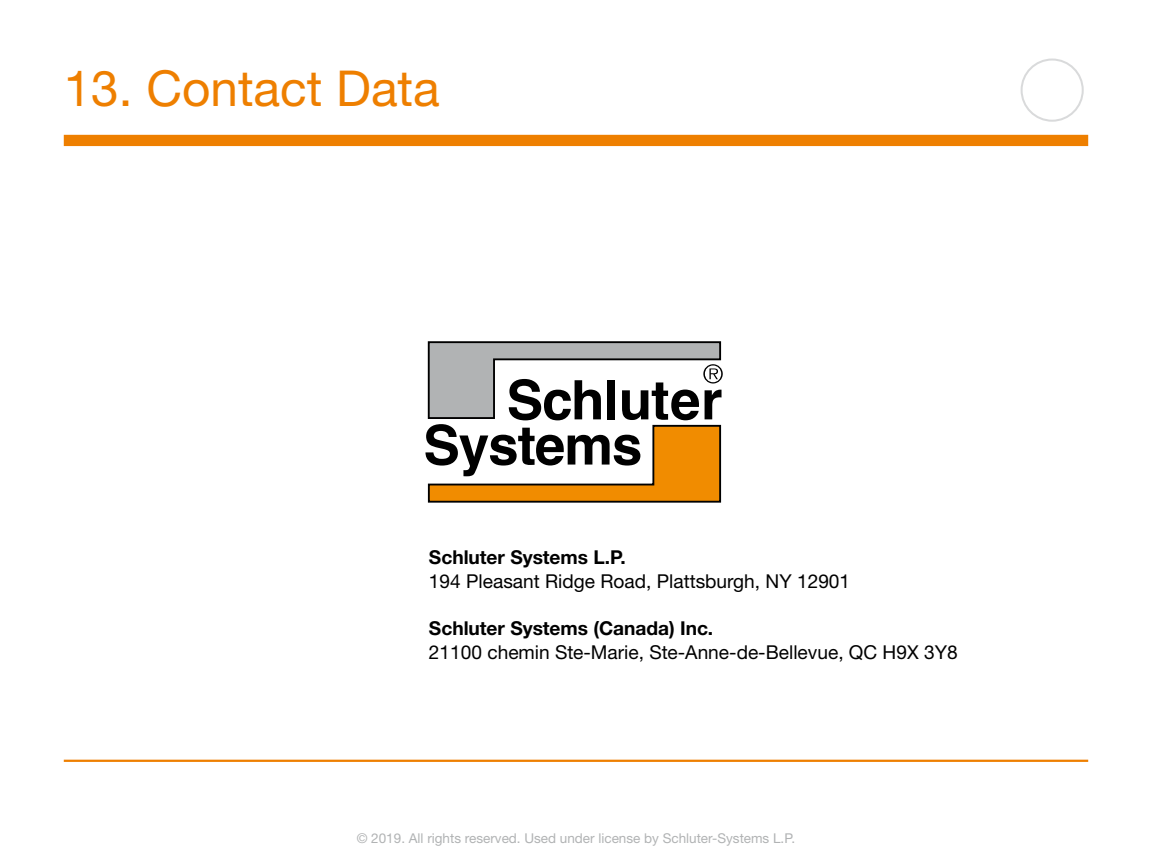
<style>
.page{position:relative;width:1152px;height:865px;background:#fff}
.page>*{position:absolute;margin:0;border:0;box-sizing:border-box;transform-origin:0 0}
.t1{font:49.5px "Helvetica Neue LTW1 G";color:#ee7f00}
.t2{font:19.12px "Helvetica Neue LTW1 G";color:#000}
.t3{font:700 19.12px "Helvetica Neue LTW1 G";color:#000}
.t4{font:13.5px "Helvetica Neue LTW1 G";color:#b1b3b4}
</style>
<div class="page">
<div style="left:64px;top:135px;width:1024px;height:11px;background:#ee7f00"></div>
<hr style="left:64px;top:759px;width:1024px;height:2px;background:#ee7f00">
<div style="left:1020px;top:58px;width:64px;height:64px;border:2px solid #d9dadb;border-radius:50%"></div>
<svg style="left:425px;top:341px;width:298px;height:162px"></svg>
<h1 class="t1" style="left:64px;top:57px;width:377px">13. Contact Data</h1>
<p class="t3" style="left:429px;top:545px;width:198px">Schluter Systems L.P.</p>
<p class="t2" style="left:429px;top:569px;width:423px">194 Pleasant Ridge Road, Plattsburgh, NY 12901</p>
<p class="t3" style="left:429px;top:616px;width:286px">Schluter Systems (Canada) Inc.</p>
<p class="t2" style="left:429px;top:640px;width:530px">21100 chemin Ste-Marie, Ste-Anne-de-Bellevue, QC H9X 3Y8</p>
<p class="t4" style="left:357px;top:829px;width:440px">© 2019. All rights reserved. Used under license by Schluter-Systems L.P.</p>
</div>
